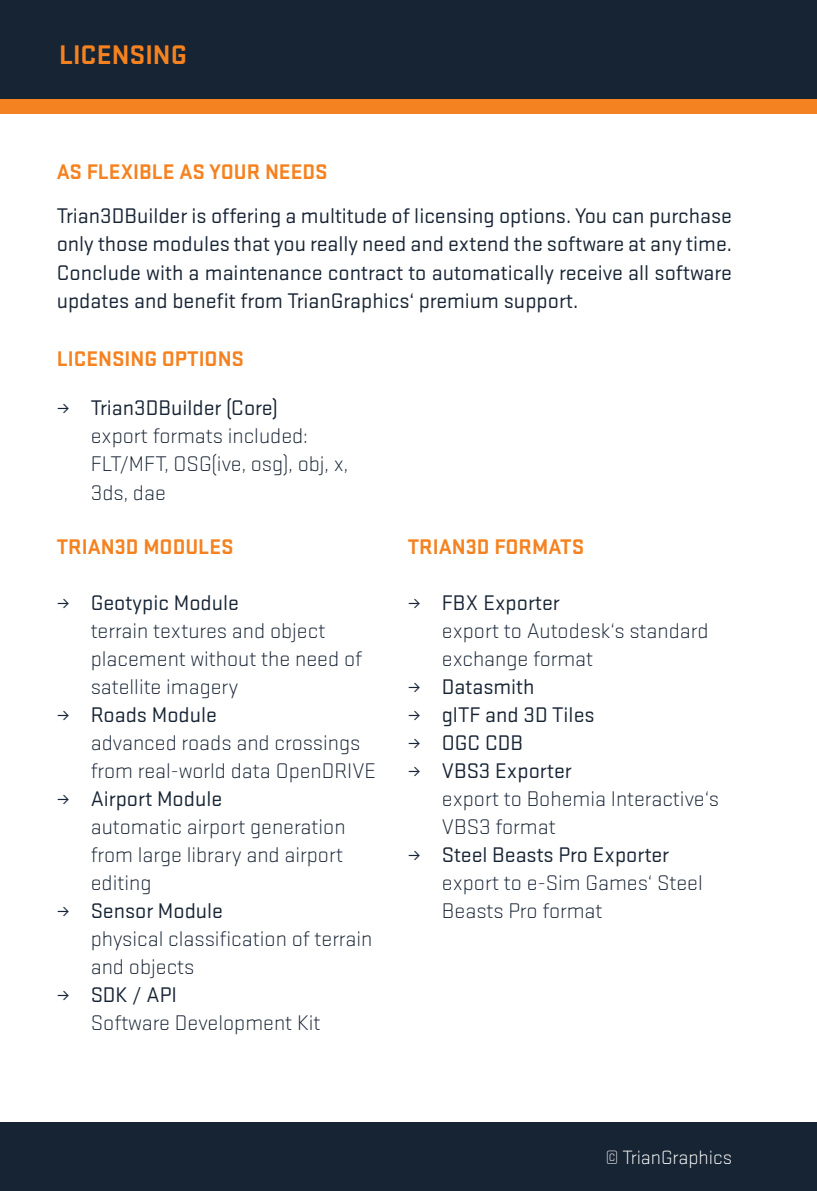
<style>
.page{position:relative;width:817px;height:1191px;background:#fff}
.page>*{position:absolute;margin:0;border:0;box-sizing:border-box;transform-origin:0 0}
.t1{font:700 28px "Stratum 1";color:#f58220}
.Eingerückt_nach_Pfeil1{font:300 22px/28px "Stratum 1";color:#172434}
.t2{font:22px/28px "Stratum 1";color:#172434;text-align:justify}
.t3{font:700 22px "Stratum 1";color:#f58220}
.t4{font:300 20px "Stratum 1";color:#fff}
</style>
<div class="page">
<div style="left:0;top:1123px;width:816px;height:68px;background:#172434"></div>
<div style="left:0;top:0;width:816px;height:99px;background:#172434"></div>
<div style="left:0;top:99px;width:816px;height:14px;background:#f58220"></div>
<p class="t1" style="left:59px;top:35px;width:129px">LICENSING</p>
<p class="t3" style="left:57px;top:156px;width:272px">AS FLEXIBLE AS YOUR NEEDS</p>
<p class="t2" style="left:57px;top:201px;width:676px">Trian3DBuilder is offering a multitude of licensing options. You can purchase only those modules that you really need and extend the software at any time.<br>Conclude with a maintenance contract to automatically receive all software updates and benefit from TrianGraphics‘ premium support.</p>
<p class="t3" style="left:57px;top:343px;width:189px">LICENSING OPTIONS</p>
<p class="t2" style="left:57px;top:393px;width:223px">≥ Trian3DBuilder (Core)</p>
<p class="Eingerückt_nach_Pfeil1" style="left:91px;top:421px;width:259px">export formats included:<br>FLT/MFT, OSG(ive, osg), obj, x,<br>3ds, dae</p>
<p class="t3" style="left:57px;top:531px;width:178px">TRIAN3D MODULES</p>
<p class="t2" style="left:57px;top:587px;width:184px">≥ Geotypic Module</p>
<p class="Eingerückt_nach_Pfeil1" style="left:91px;top:616px;width:273px">terrain textures and object placement without the need of satellite imagery</p>
<p class="t2" style="left:57px;top:699px;width:162px">≥ Roads Module</p>
<p class="Eingerückt_nach_Pfeil1" style="left:91px;top:728px;width:287px">advanced roads and crossings from real-world data OpenDRIVE</p>
<p class="t2" style="left:57px;top:783px;width:167px">≥ Airport Module</p>
<p class="Eingerückt_nach_Pfeil1" style="left:91px;top:812px;width:256px;text-align:justify">automatic airport generation from large library and airport editing</p>
<p class="t2" style="left:57px;top:895px;width:168px">≥ Sensor Module</p>
<p class="Eingerückt_nach_Pfeil1" style="left:91px;top:924px;width:283px">physical classification of terrain and objects</p>
<p class="t2" style="left:57px;top:979px;width:122px">≥ SDK / API</p>
<p class="Eingerückt_nach_Pfeil1" style="left:91px;top:1008px;width:231px">Software Development Kit</p>
<p class="t3" style="left:408px;top:532px;width:178px">TRIAN3D FORMATS</p>
<p class="t2" style="left:408px;top:588px;width:153px">≥ FBX Exporter</p>
<p class="Eingerückt_nach_Pfeil1" style="left:442px;top:616px;width:268px">export to Autodesk‘s standard exchange format</p>
<p class="t2" style="left:408px;top:672px;width:128px">≥ Datasmith</p>
<p class="t2" style="left:408px;top:700px;width:188px">≥ glTF and 3D Tiles</p>
<p class="t2" style="left:408px;top:728px;width:117px">≥ OGC CDB</p>
<p class="t2" style="left:408px;top:756px;width:165px">≥ VBS3 Exporter</p>
<p class="Eingerückt_nach_Pfeil1" style="left:442px;top:784px;width:278px">export to Bohemia Interactive‘s<br>VBS3 format</p>
<p class="t2" style="left:408px;top:840px;width:263px">≥ Steel Beasts Pro Exporter</p>
<p class="Eingerückt_nach_Pfeil1" style="left:442px;top:868px;width:262px">export to e-Sim Games‘ Steel<br>Beasts Pro format</p>
<p class="t4" style="left:605px;top:1145px;width:128px">© TrianGraphics</p>
</div>
